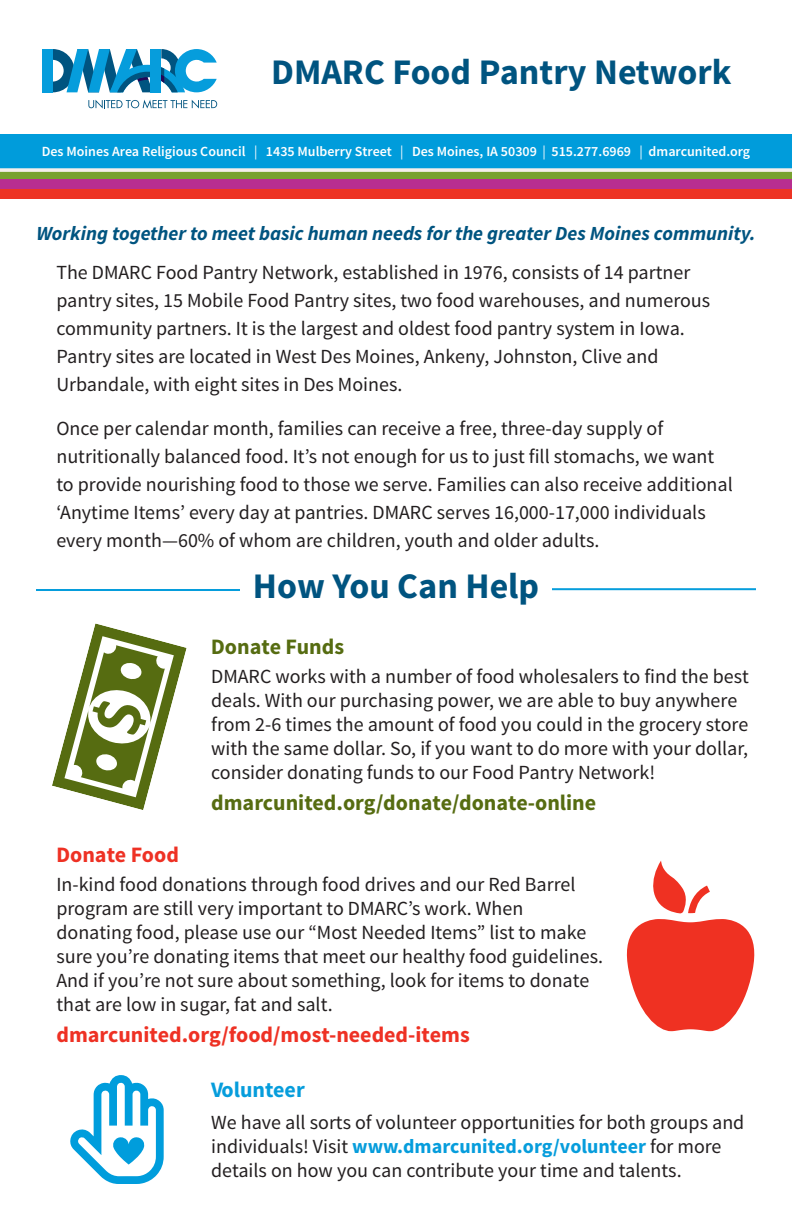
<style>
.page{position:relative;width:792px;height:1224px;background:#fff}
.page>*{position:absolute;margin:0;border:0;box-sizing:border-box;transform-origin:0 0}
.t1{font:700 36px "Source Sans Pro";color:#005480}
.t2{font:700 22px "Source Sans Pro";color:#ee3124}
.t3{font:700 22px "Source Sans Pro";color:#566c11}
.t4{font:700 22px "Source Sans Pro";color:#069ddc}
.t5{font:20px/24px "Source Sans Pro";color:#231f20}
.t6{font:italic 700 20px "Source Sans Pro";color:#005480}
.t7{font:600 14px "Source Sans Pro";color:#fff}
.s1{font-weight:400}
.s2{font-weight:700;color:#069ddc}
</style>
<div class="page">
<div style="left:0;top:134px;width:792px;height:36px;background:#009cdb"></div>
<div style="left:0;top:170px;width:792px;height:10px;background:#78a12f"></div>
<svg style="left:0;top:168px;width:792px;height:4px;background:#dfe6e4"></svg>
<div style="left:0;top:180px;width:792px;height:9px;background:#b82e90"></div>
<div style="left:0;top:189px;width:792px;height:10px;background:#ed3424"></div>
<svg style="left:52px;top:623px;width:135px;height:187px"></svg>
<hr style="left:552px;top:588px;width:204px;height:2px;background:#069ddc">
<hr style="left:36px;top:589px;width:204px;height:2px;background:#069ddc">
<svg style="left:626px;top:861px;width:129px;height:170px"></svg>
<svg style="left:70px;top:1075px;width:94px;height:109px"></svg>
<svg style="left:88px;top:100px;width:129px;height:8px"></svg>
<div style="left:42px;top:49px;width:11px;height:43px;background:#069ddc"></div>
<svg style="left:53px;top:49px;width:164px;height:43px"></svg>
<p class="t1" style="left:272px;top:49px;width:462px">DMARC Food Pantry Network</p>
<p class="t7" style="left:42px;top:142px;width:710px">Des Moines Area Religious Council <span class="s1">|</span> 1435 Mulberry Street <span class="s1">|</span> Des Moines, IA 50309 <span class="s1">|</span> 515.277.6969 <span class="s1">|</span> dmarcunited.org</p>
<p class="t6" style="left:36px;top:220px;width:721px">Working together to meet basic human needs for the greater Des Moines community.</p>
<p class="t5" style="left:56px;top:258px;width:655px;line-height:28px">The DMARC Food Pantry Network, established in 1976, consists of 14 partner pantry sites, 15 Mobile Food Pantry sites, two food warehouses, and numerous community partners. It is the largest and oldest food pantry system in Iowa.<br>Pantry sites are located in West Des Moines, Ankeny, Johnston, Clive and Urbandale, with eight sites in Des Moines.</p>
<p class="t5" style="left:56px;top:414px;width:678px;line-height:28px">Once per calendar month, families can receive a free, three-day supply of nutritionally balanced food. It’s not enough for us to just fill stomachs, we want to provide nourishing food to those we serve. Families can also receive additional ‘Anytime Items’ every day at pantries. DMARC serves 16,000-17,000 individuals every month—60% of whom are children, youth and older adults.</p>
<p class="t1" style="left:253px;top:563px;width:288px">How You Can Help</p>
<p class="t3" style="left:211px;top:632px;width:134px">Donate Funds</p>
<p class="t5" style="left:211px;top:665px;width:539px">DMARC works with a number of food wholesalers to find the best deals. With our purchasing power, we are able to buy anywhere from 2-6 times the amount of food you could in the grocery store with the same dollar. So, if you want to do more with your dollar, consider donating funds to our Food Pantry Network!</p>
<p class="t2" style="left:56px;top:840px;width:124px">Donate Food</p>
<p class="t3" style="left:211px;top:788px;width:387px">dmarcunited.org/donate/donate-online</p>
<p class="t5" style="left:56px;top:872px;width:548px">In-kind food donations through food drives and our Red Barrel program are still very important to DMARC’s work. When donating food, please use our “Most Needed Items” list to make sure you’re donating items that meet our healthy food guidelines.<br>And if you’re not sure about something, look for items to donate that are low in sugar, fat and salt.</p>
<p class="t2" style="left:56px;top:1020px;width:415px">dmarcunited.org/food/most-needed-items</p>
<p class="t4" style="left:211px;top:1076px;width:95px">Volunteer</p>
<p class="t5" style="left:211px;top:1110px;width:535px">We have all sorts of volunteer opportunities for both groups and individuals! Visit <span class="s2">www.dmarcunited.org/volunteer</span> for more details on how you can contribute your time and talents.</p>
</div>
